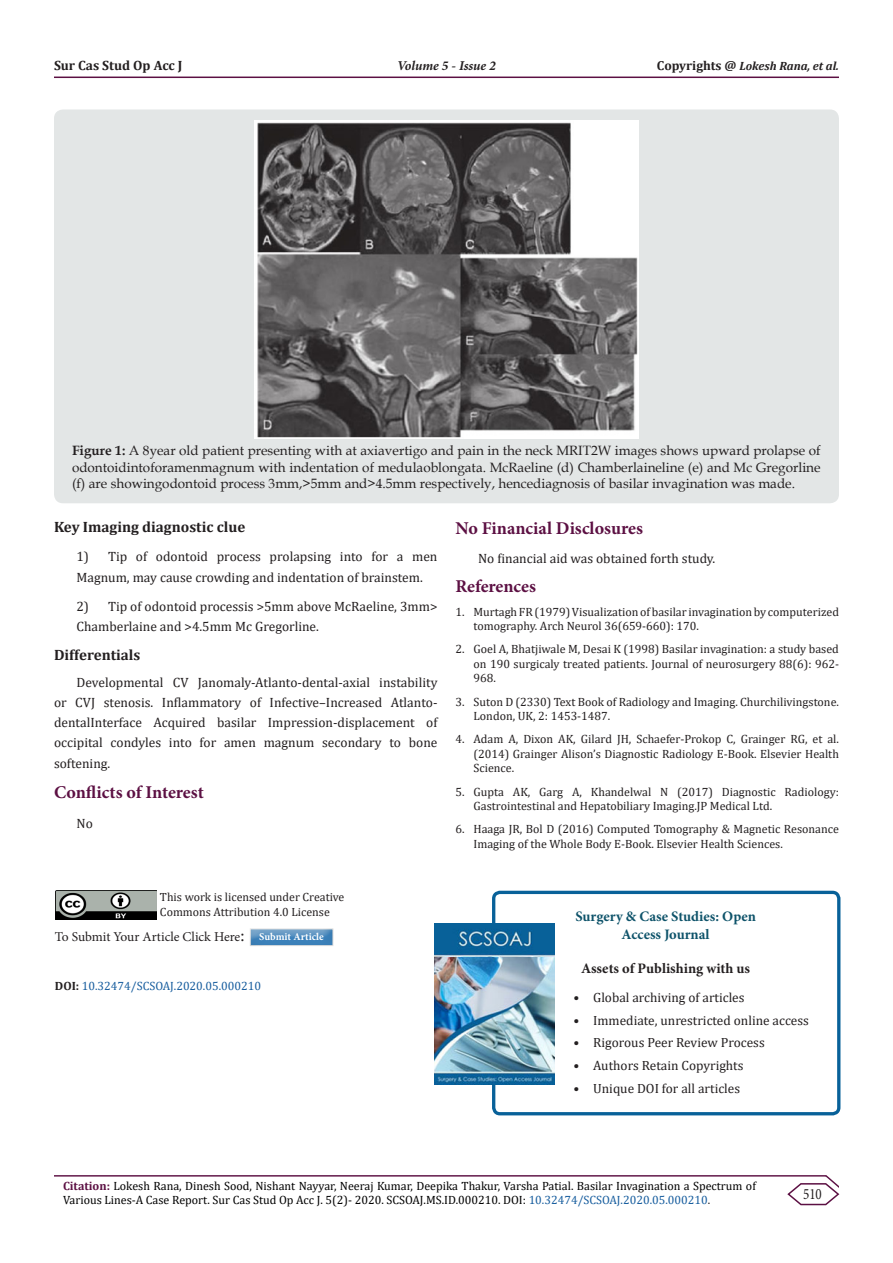
<style>
.page{position:relative;width:893px;height:1263px;background:#fff}
.page>*{position:absolute;margin:0;border:0;box-sizing:border-box;transform-origin:0 0}
.t1{font:700 18px "Minion Pro";color:#5c1043}
.t2{font:15.75px "Minion Pro";color:#231f20;scale:.83 1}
.t3{font:700 15px "Cambria";color:#231f20}
.t4{font:700 14.4px/17.4px "Minion Pro";color:#0e536a;text-align:center}
.t5{font:700 14.4px "Minion Pro";color:#231f20}
.t6{font:13.5px/20.2px "Cambria";color:#231f20}
.t7{font:13.5px/16.2px "Book Antiqua";color:#231f20;text-align:justify}
.t8{font:13.5px "Minion Pro";letter-spacing:-.005em;color:#231f20}
.t9{font:700 13.5px "Cambria";color:#231f20}
.t10{font:italic 700 13.5px "Minion Pro";letter-spacing:-.005em;color:#231f20}
.t11{font:13.35px "Cambria";color:#231f20}
.t12{font:12px/14.4px "Cambria";color:#231f20}
.t13{font:12px/14.4px "Cambria";color:#000}
.t14{font:12px "Cambria";color:#175d9e}
.t15{font:italic 700 12px "Cambria";color:#231f20}
.t16{font:11.85px "Cambria";color:#231f20}
.t17{font:700 10.5px "Minion Pro";letter-spacing:-.005em;color:#fff}
.s1{font-style:normal;font-size:13.05px}
.s2{font-weight:700}
.s3{font-size:18px}
.s4{font-weight:700;color:#231f20}
.s5{font-weight:700;color:#5c1043}
.s6{color:#175d9e}
.s7{color:#231f20}
</style>
<div class="page">
<hr style="left:54px;top:1175px;width:772px;height:1px;background:#5c1043">
<hr style="left:54px;top:77px;width:785px;height:1px;background:#5c1043">
<svg style="left:786px;top:1175px;width:54px;height:31px"></svg>
<div style="left:54px;top:109px;width:785px;height:394px;background:#e3e6e6;border-radius:9px"></div>
<img style="left:255px;top:121px;width:383px;height:317px">
<img style="left:56px;top:891px;width:101px;height:28px">
<div style="left:247px;top:926px;width:87px;height:18px;background:#fff;opacity:.75"></div>
<div style="left:247px;top:929px;width:87px;height:18px;background:#231f20;opacity:.19"></div>
<div style="left:492px;top:891px;width:348px;height:224px;border:3px solid #086199;border-radius:6px"></div>
<img style="left:435px;top:923px;width:119px;height:161px">
<p class="t9" style="left:54px;top:56px;width:130px">Sur Cas Stud Op Acc J</p>
<p class="t10" style="left:397px;top:56px;width:100px">Volume 5 - Issue 2</p>
<p class="t15" style="left:657px;top:57px;width:184px"><span class="s1">Copyrights @</span> Lokesh Rana, et al.</p>
<p class="t7" style="left:72px;top:442px;width:750px"><span class="s2">Figure 1:</span> A 8year old patient presenting with at axiavertigo and pain in the neck MRIT2W images shows upward prolapse of odontoidintoforamenmagnum with indentation of medulaoblongata. McRaeline (d) Chamberlaineline (e) and Mc Gregorline (f) are showingodontoid process 3mm,&gt;5mm and&gt;4.5mm respectively, hencediagnosis of basilar invagination was made.</p>
<p class="t3" style="left:54px;top:516px;width:193px">Key Imaging diagnostic clue</p>
<p class="t6" style="left:76px;top:547px;width:362px">1) Tip of odontoid process prolapsing into for a men<br>Magnum, may cause crowding and indentation of brainstem.</p>
<p class="t6" style="left:76px;top:596px;width:362px">2) Tip of odontoid processis &gt;5mm above McRaeline, 3mm&gt;<br>Chamberlaine and &gt;4.5mm Mc Gregorline.</p>
<p class="t3" style="left:54px;top:645px;width:88px">Differentials</p>
<p class="t6" style="left:54px;top:672px;width:385px;text-align:justify;text-indent:22px">Developmental CV Janomaly-Atlanto-dental-axial instability or CVJ stenosis. Inflammatory of Infective–Increased Atlanto&shy;dentalInterface Acquired basilar Impression-displacement of occipital condyles into for amen magnum secondary to bone softening.</p>
<p class="t1" style="left:54px;top:780px;width:151px">Conflicts of Interest</p>
<p class="t6" style="left:76px;top:813px;width:18px">No</p>
<p class="t1" style="left:455px;top:515px;width:189px">No Financial Disclosures</p>
<p class="t6" style="left:478px;top:548px;width:239px">No financial aid was obtained forth study.</p>
<p class="t1" style="left:455px;top:574px;width:82px">References</p>
<p class="t12" style="left:473px;top:604px;width:367px;text-indent:-18px">1. Murtagh FR (1979) Visualization of basilar invagination by computerized tomography. Arch Neurol 36(659-660): 170.</p>
<p class="t12" style="left:473px;top:642px;width:367px;text-align:justify;text-indent:-18px">2. Goel A, Bhatjiwale M, Desai K (1998) Basilar invagination: a study based on 190 surgicaly treated patients. Journal of neurosurgery 88(6): 962- 968.</p>
<p class="t12" style="left:473px;top:694px;width:367px;text-indent:-18px">3. Suton D (2330) Text Book of Radiology and Imaging. Churchilivingstone.<br>London, UK, 2: 1453-1487.</p>
<p class="t12" style="left:473px;top:732px;width:367px;text-align:justify;text-indent:-18px">4. Adam A, Dixon AK, Gilard JH, Schaefer-Prokop C, Grainger RG, et al. (2014) Grainger Alison’s Diagnostic Radiology E-Book. Elsevier Health Science.</p>
<p class="t12" style="left:473px;top:784px;width:367px;text-indent:-18px">5. Gupta AK, Garg A, Khandelwal N (2017) Diagnostic Radiology:<br>Gastrointestinal and Hepatobiliary Imaging.JP Medical Ltd.</p>
<p class="t12" style="left:473px;top:822px;width:367px;text-indent:-18px">6. Haaga JR, Bol D (2016) Computed Tomography &amp; Magnetic Resonance<br>Imaging of the Whole Body E-Book. Elsevier Health Sciences.</p>
<p class="t16" style="left:160px;top:890px;width:186px">This work is licensed under Creative</p>
<p class="t16" style="left:160px;top:905px;width:171px">Commons Attribution 4.0 License</p>
<p class="t8" style="left:55px;top:928px;width:191px">To Submit Your Article Click Here<span class="s3">:</span></p>
<p class="t17" style="left:259px;top:929px;width:66px">Submit Article</p>
<p class="t14" style="left:55px;top:979px;width:208px"><span class="s4">DOI:</span> 10.32474/SCSOAJ.2020.05.000210</p>
<p class="t4" style="left:575px;top:908px;width:182px">Surgery &amp; Case Studies: Open<br>Access Journal</p>
<p class="t5" style="left:581px;top:958px;width:171px">Assets of Publishing with us</p>
<p class="t11" style="left:574px;top:989px;width:172px">• Global archiving of articles</p>
<p class="t11" style="left:574px;top:1012px;width:237px">• Immediate, unrestricted online access</p>
<p class="t11" style="left:574px;top:1035px;width:193px">• Rigorous Peer Review Process</p>
<p class="t11" style="left:574px;top:1057px;width:171px">• Authors Retain Copyrights</p>
<p class="t11" style="left:574px;top:1080px;width:168px">• Unique DOI for all articles</p>
<p class="t13" style="left:63px;top:1178px;width:694px"><span class="s5">Citation:</span> Lokesh Rana, Dinesh Sood, Nishant Nayyar, Neeraj Kumar, Deepika Thakur, Varsha Patial. Basilar Invagination a Spectrum of<br>Various Lines-A Case Report. Sur Cas Stud Op Acc J. 5(2)- 2020. SCSOAJ.MS.ID.000210. DOI: <span class="s6">10.32474/SCSOAJ.2020.05.000210</span><span class="s7">.</span></p>
<p class="t2" style="left:803px;top:1183px;width:24px">510</p>
</div>
